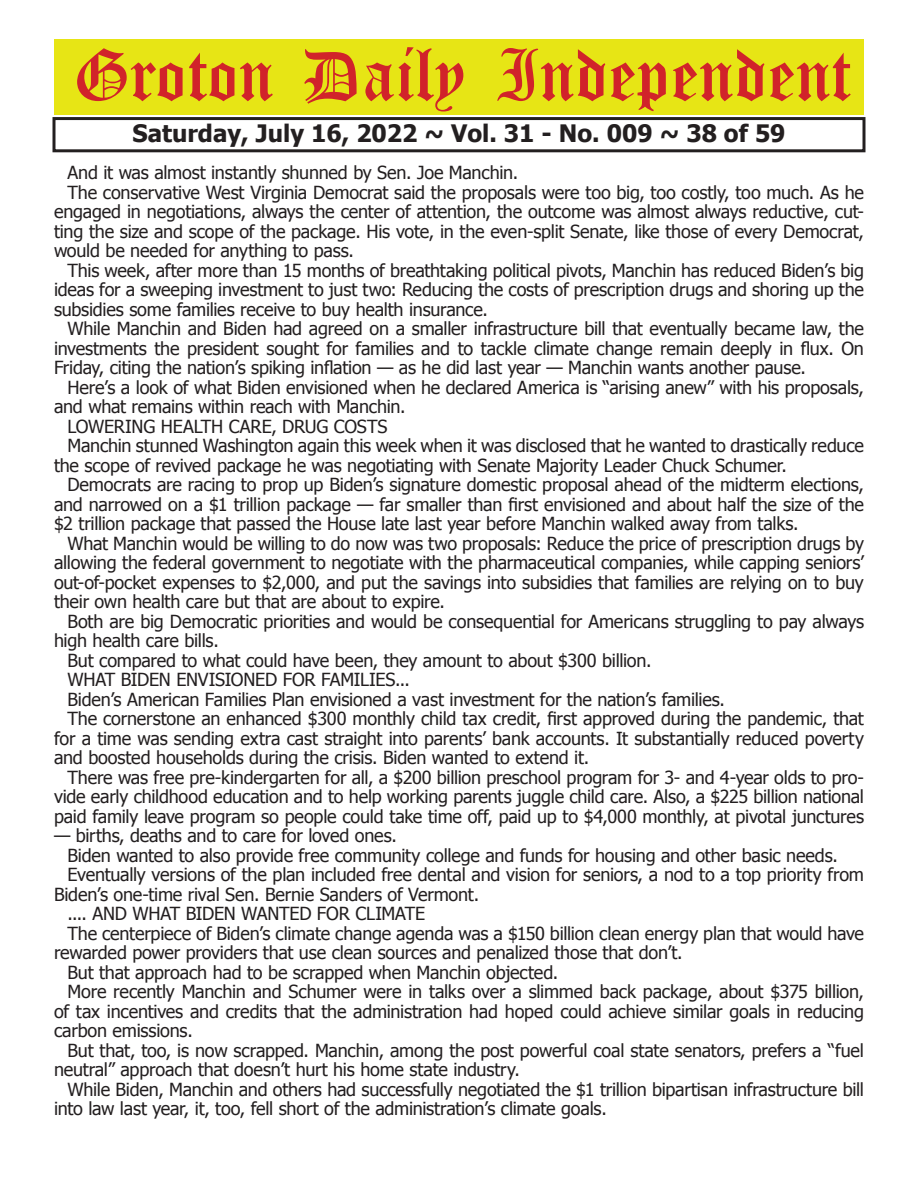
<style>
.page{position:relative;width:918px;height:1188px;background:#fff}
.page>*{position:absolute;margin:0;border:0;box-sizing:border-box;transform-origin:0 0}
.t1{font:54px "Old English Five";color:#d1232a}
.t2{font:700 24px "Tahoma";color:#231f20}
.t3{font:18px "Tahoma";letter-spacing:-.01em;color:#231f20}
</style>
<div class="page">
<div style="left:52px;top:117px;width:814px;height:35px;border:3px solid #231f20"></div>
<div style="left:54px;top:40px;width:810px;height:75px;background:#e7e515"></div>
<h1 class="t1" style="left:73px;top:50px;width:779px">Groton Daily Independent</h1>
<h2 class="t2" style="left:133px;top:116px;width:654px">Saturday, July 16, 2022 ~ Vol. 31 - No. 009 ~ 38 of 59</h2>
<p class="t3" style="left:68px;top:161px;width:452px">And it was almost instantly shunned by Sen. Joe Manchin.</p>
<p class="t3" style="left:68px;top:180px;width:798px">The conservative West Virginia Democrat said the proposals were too big, too costly, too much. As he</p>
<p class="t3" style="left:54px;top:200px;width:812px">engaged in negotiations, always the center of attention, the outcome was almost always reductive, cut-</p>
<p class="t3" style="left:54px;top:219px;width:812px">ting the size and scope of the package. His vote, in the even-split Senate, like those of every Democrat,</p>
<p class="t3" style="left:54px;top:239px;width:302px">would be needed for anything to pass.</p>
<p class="t3" style="left:68px;top:258px;width:798px">This week, after more than 15 months of breathtaking political pivots, Manchin has reduced Biden’s big</p>
<p class="t3" style="left:54px;top:278px;width:811px">ideas for a sweeping investment to just two: Reducing the costs of prescription drugs and shoring up the</p>
<p class="t3" style="left:54px;top:297px;width:436px">subsidies some families receive to buy health insurance.</p>
<p class="t3" style="left:68px;top:317px;width:798px">While Manchin and Biden had agreed on a smaller infrastructure bill that eventually became law, the</p>
<p class="t3" style="left:54px;top:336px;width:811px">investments the president sought for families and to tackle climate change remain deeply in flux. On</p>
<p class="t3" style="left:54px;top:356px;width:753px">Friday, citing the nation’s spiking inflation — as he did last year — Manchin wants another pause.</p>
<p class="t3" style="left:68px;top:375px;width:798px">Here’s a look of what Biden envisioned when he declared America is “arising anew” with his proposals,</p>
<p class="t3" style="left:54px;top:395px;width:353px">and what remains within reach with Manchin.</p>
<p class="t3" style="left:68px;top:414px;width:321px">LOWERING HEALTH CARE, DRUG COSTS</p>
<p class="t3" style="left:68px;top:434px;width:798px">Manchin stunned Washington again this week when it was disclosed that he wanted to drastically reduce</p>
<p class="t3" style="left:54px;top:453px;width:735px">the scope of revived package he was negotiating with Senate Majority Leader Chuck Schumer.</p>
<p class="t3" style="left:68px;top:473px;width:798px">Democrats are racing to prop up Biden’s signature domestic proposal ahead of the midterm elections,</p>
<p class="t3" style="left:54px;top:492px;width:811px">and narrowed on a $1 trillion package — far smaller than first envisioned and about half the size of the</p>
<p class="t3" style="left:54px;top:512px;width:746px">$2 trillion package that passed the House late last year before Manchin walked away from talks.</p>
<p class="t3" style="left:68px;top:531px;width:798px">What Manchin would be willing to do now was two proposals: Reduce the price of prescription drugs by</p>
<p class="t3" style="left:54px;top:551px;width:811px">allowing the federal government to negotiate with the pharmaceutical companies, while capping seniors’</p>
<p class="t3" style="left:54px;top:570px;width:811px">out-of-pocket expenses to $2,000, and put the savings into subsidies that families are relying on to buy</p>
<p class="t3" style="left:54px;top:590px;width:393px">their own health care but that are about to expire.</p>
<p class="t3" style="left:68px;top:609px;width:798px">Both are big Democratic priorities and would be consequential for Americans struggling to pay always</p>
<p class="t3" style="left:54px;top:629px;width:166px">high health care bills.</p>
<p class="t3" style="left:68px;top:648px;width:586px">But compared to what could have been, they amount to about $300 billion.</p>
<p class="t3" style="left:68px;top:668px;width:344px">WHAT BIDEN ENVISIONED FOR FAMILIES...</p>
<p class="t3" style="left:68px;top:687px;width:659px">Biden’s American Families Plan envisioned a vast investment for the nation’s families.</p>
<p class="t3" style="left:68px;top:707px;width:798px">The cornerstone an enhanced $300 monthly child tax credit, first approved during the pandemic, that</p>
<p class="t3" style="left:54px;top:726px;width:812px">for a time was sending extra cast straight into parents’ bank accounts. It substantially reduced poverty</p>
<p class="t3" style="left:54px;top:746px;width:537px">and boosted households during the crisis. Biden wanted to extend it.</p>
<p class="t3" style="left:68px;top:765px;width:798px">There was free pre-kindergarten for all, a $200 billion preschool program for 3- and 4-year olds to pro-</p>
<p class="t3" style="left:54px;top:784px;width:812px">vide early childhood education and to help working parents juggle child care. Also, a $225 billion national</p>
<p class="t3" style="left:54px;top:804px;width:812px">paid family leave program so people could take time off, paid up to $4,000 monthly, at pivotal junctures</p>
<p class="t3" style="left:54px;top:823px;width:344px">— births, deaths and to care for loved ones.</p>
<p class="t3" style="left:68px;top:843px;width:772px">Biden wanted to also provide free community college and funds for housing and other basic needs.</p>
<p class="t3" style="left:68px;top:862px;width:798px">Eventually versions of the plan included free dental and vision for seniors, a nod to a top priority from</p>
<p class="t3" style="left:54px;top:882px;width:427px">Biden’s one-time rival Sen. Bernie Sanders of Vermont.</p>
<p class="t3" style="left:68px;top:901px;width:359px">.... AND WHAT BIDEN WANTED FOR CLIMATE</p>
<p class="t3" style="left:68px;top:921px;width:798px">The centerpiece of Biden’s climate change agenda was a $150 billion clean energy plan that would have</p>
<p class="t3" style="left:54px;top:940px;width:630px">rewarded power providers that use clean sources and penalized those that don’t.</p>
<p class="t3" style="left:68px;top:960px;width:492px">But that approach had to be scrapped when Manchin objected.</p>
<p class="t3" style="left:68px;top:979px;width:798px">More recently Manchin and Schumer were in talks over a slimmed back package, about $375 billion,</p>
<p class="t3" style="left:54px;top:999px;width:811px">of tax incentives and credits that the administration had hoped could achieve similar goals in reducing</p>
<p class="t3" style="left:54px;top:1018px;width:140px">carbon emissions.</p>
<p class="t3" style="left:68px;top:1038px;width:798px">But that, too, is now scrapped. Manchin, among the post powerful coal state senators, prefers a “fuel</p>
<p class="t3" style="left:54px;top:1057px;width:467px">neutral” approach that doesn’t hurt his home state industry.</p>
<p class="t3" style="left:68px;top:1077px;width:798px">While Biden, Manchin and others had successfully negotiated the $1 trillion bipartisan infrastructure bill</p>
<p class="t3" style="left:54px;top:1096px;width:554px">into law last year, it, too, fell short of the administration’s climate goals.</p>
</div>
